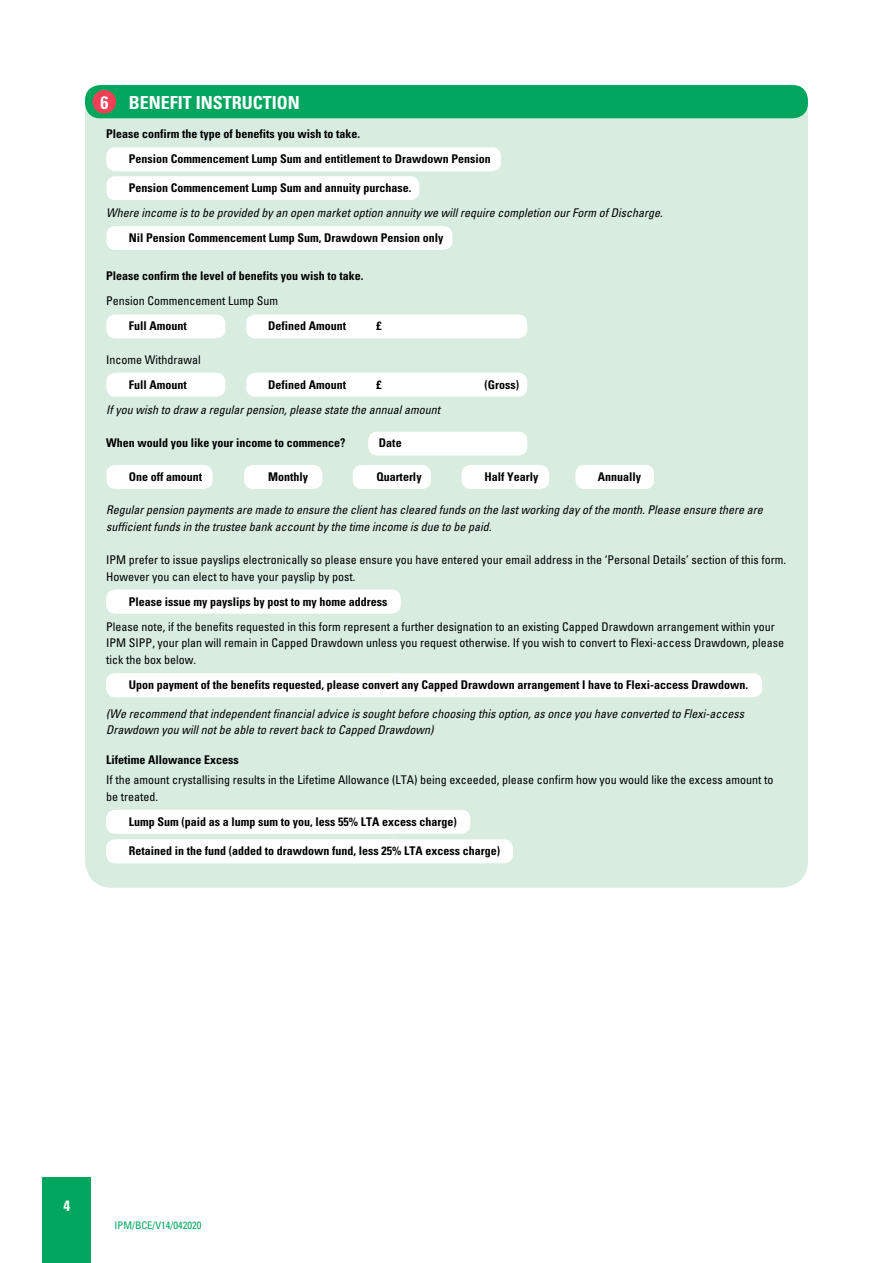
<style>
.page{position:relative;width:893px;height:1263px;background:#fff}
.page>*{position:absolute;margin:0;border:0;box-sizing:border-box;transform-origin:0 0}
.t1{font:700 condensed 18px "Univers";color:#fff}
.t2{font:700 condensed 15px "Univers";color:#fff}
.t3{font:700 condensed 12px/25px "Univers";color:#000}
.t4{font:condensed 12px/16.5px "Univers";color:#000}
.t5{font:italic condensed 12px/16.5px "Univers";color:#000}
.t6{font:condensed 10.5px "Univers";color:#00a65e}
</style>
<div class="page">
<div style="left:43px;top:1178px;width:48px;height:85px;background:#00a65e"></div>
<div style="left:85px;top:126px;width:723px;height:762px;background:#d8ede0;border-radius:27px"></div>
<div style="left:85px;top:99px;width:723px;height:87px;background:#d8ede0"></div>
<div style="left:85px;top:85px;width:723px;height:33px;background:#00a65e;border-radius:15px"></div>
<div style="left:93px;top:90px;width:23px;height:24px;background:#ef4056;border-radius:50%"></div>
<div style="left:106px;top:147px;width:395px;height:24px;background:#fff;border-radius:9px"></div>
<div style="left:106px;top:590px;width:295px;height:23px;background:#fff;border-radius:9px"></div>
<div style="left:106px;top:673px;width:656px;height:24px;background:#fff;border-radius:9px"></div>
<div style="left:106px;top:810px;width:364px;height:24px;background:#fff;border-radius:9px"></div>
<div style="left:106px;top:839px;width:407px;height:24px;background:#fff;border-radius:9px"></div>
<div style="left:106px;top:176px;width:313px;height:24px;background:#fff;border-radius:9px"></div>
<div style="left:106px;top:226px;width:346px;height:24px;background:#fff;border-radius:9px"></div>
<div style="left:106px;top:314px;width:119px;height:24px;background:#fff;border-radius:9px"></div>
<div style="left:106px;top:373px;width:119px;height:24px;background:#fff;border-radius:9px"></div>
<div style="left:106px;top:465px;width:107px;height:24px;background:#fff;border-radius:9px"></div>
<div style="left:244px;top:465px;width:78px;height:24px;background:#fff;border-radius:9px"></div>
<div style="left:353px;top:465px;width:78px;height:24px;background:#fff;border-radius:9px"></div>
<div style="left:462px;top:465px;width:87px;height:24px;background:#fff;border-radius:9px"></div>
<div style="left:576px;top:465px;width:78px;height:24px;background:#fff;border-radius:9px"></div>
<div style="left:246px;top:314px;width:281px;height:24px;background:#fff;border-radius:9px"></div>
<div style="left:246px;top:373px;width:281px;height:24px;background:#fff;border-radius:9px"></div>
<div style="left:368px;top:432px;width:159px;height:24px;background:#fff;border-radius:9px"></div>
<h1 class="t1" style="left:100px;top:91px;width:49px">6 Benefit</h1>
<h1 class="t1" style="left:196px;top:91px;width:16px">Instr</h1>
<h1 class="t1" style="left:242px;top:91px;width:21px">uction</h1>
<p class="t3" style="left:129px;top:121px;width:363px;text-indent:-22px">Please confirm the type of benefits you wish to take.<br>Pension Commencement Lump Sum and entitlement to Drawdown Pension</p>
<p class="t3" style="left:129px;top:175px;width:284px">Pension Commencement Lump Sum and annuity purchase.</p>
<p class="t5" style="left:106px;top:204px;width:558px">Where income is to be provided by an open market option annuity we will require completion our Form of Discharge.</p>
<p class="t3" style="left:129px;top:225px;width:316px">Nil Pension Commencement Lump Sum, Drawdown Pension only</p>
<p class="t3" style="left:106px;top:263px;width:259px">Please confirm the level of benefits you wish to take.</p>
<p class="t4" style="left:106px;top:292px;width:173px">Pension Commencement Lump Sum</p>
<p class="t3" style="left:129px;top:313px;width:59px">Full Amount</p>
<p class="t3" style="left:268px;top:313px;width:79px">Defined Amount</p>
<p class="t3" style="left:376px;top:313px;width:7px">£</p>
<p class="t4" style="left:106px;top:351px;width:96px">Income Withdrawal</p>
<p class="t3" style="left:129px;top:372px;width:59px">Full Amount</p>
<p class="t3" style="left:268px;top:372px;width:79px">Defined Amount</p>
<p class="t3" style="left:376px;top:372px;width:7px">£</p>
<p class="t3" style="left:484px;top:372px;width:36px">(Gross)</p>
<p class="t5" style="left:106px;top:401px;width:335px">If you wish to draw a regular pension, please state the annual amount</p>
<p class="t3" style="left:106px;top:430px;width:241px">When would you like your income to commence?</p>
<p class="t3" style="left:379px;top:430px;width:24px">Date</p>
<p class="t3" style="left:129px;top:464px;width:75px">One off amount</p>
<p class="t3" style="left:268px;top:464px;width:41px">Monthly</p>
<p class="t3" style="left:376px;top:464px;width:47px">Quarterly</p>
<p class="t3" style="left:484px;top:464px;width:55px">Half Yearly</p>
<p class="t3" style="left:598px;top:464px;width:45px">Annually</p>
<p class="t5" style="left:106px;top:501px;width:658px">Regular pension payments are made to ensure the client has cleared funds on the last working day of the month. Please ensure there are sufficient funds in the trustee bank account by the time income is due to be paid.</p>
<p class="t4" style="left:106px;top:551px;width:681px">IPM prefer to issue payslips electronically so please ensure you have entered your email address in the ‘Personal Details’ section of this form.<br>However you can elect to have your payslip by post.</p>
<p class="t3" style="left:129px;top:589px;width:260px">Please issue my payslips by post to my home address</p>
<p class="t4" style="left:106px;top:618px;width:679px">Please note, if the benefits requested in this form represent a further designation to an existing Capped Drawdown arrangement within your<br>IPM SIPP, your plan will remain in Capped Drawdown unless you request otherwise. If you wish to convert to Flexi-access Drawdown, please tick the box below.</p>
<p class="t3" style="left:106px;top:672px;width:16px">U</p>
<p class="t3" style="left:136px;top:672px;width:613px">pon payment of the benefits requested, please convert any Capped Drawdown arrangement I have to Flexi-access Drawdown.</p>
<p class="t5" style="left:106px;top:705px;width:639px">(We recommend that independent financial advice is sought before choosing this option, as once you have converted to Flexi-access<br>Drawdown you will not be able to revert back to Capped Drawdown)</p>
<p class="t3" style="left:106px;top:747px;width:134px">Lifetime Allowance Excess</p>
<p class="t4" style="left:106px;top:772px;width:669px">If the amount crystallising results in the Lifetime Allowance (LTA) being exceeded, please confirm how you would like the excess amount to be treated.</p>
<p class="t3" style="left:129px;top:809px;width:329px">Lump Sum (paid as a lump sum to you, less 55% LTA excess charge)</p>
<p class="t3" style="left:129px;top:838px;width:373px">Retained in the fund (added to drawdown fund, less 25% LTA excess charge)</p>
<p class="t2" style="left:63px;top:1196px;width:8px">4</p>
<p class="t6" style="left:115px;top:1218px;width:88px">IPM/BCE/V14/042020</p>
</div>
